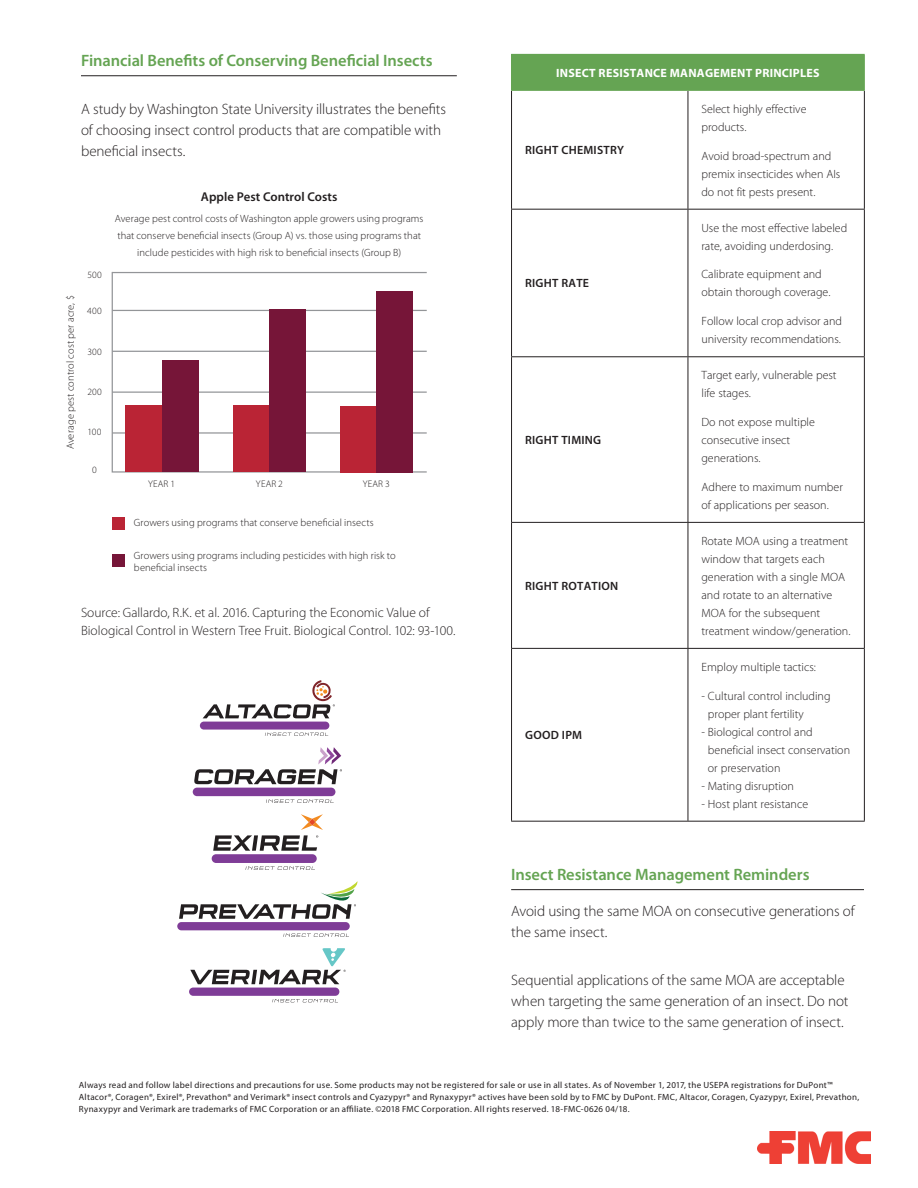
<style>
.page{position:relative;width:918px;height:1188px;background:#fff}
.page>*{position:absolute;margin:0;border:0;box-sizing:border-box;transform-origin:0 0}
.Green_subheaders_w_r{font:600 16.5px "Myriad Pro";letter-spacing:-.005em;color:#65a453}
.Green_subheaders_w_r-2{font:300 15px/21px "Myriad Pro";letter-spacing:-.005em;color:#231f20}
.Green_subheaders_w_r-3{font:300 13.5px/18px "Myriad Pro";color:#231f20}
.t1{font:600 12.75px "Myriad Pro";letter-spacing:.005em;color:#231f20}
.t2{font:300 12px/18px "Myriad Pro";color:#231f20}
.t3{font:600 12px "Myriad Pro";letter-spacing:.02em;color:#231f20}
.t4{font:700 12px "Myriad Pro";letter-spacing:.02em;color:#fff}
.t5{font:300 10.5px/16.8px "Myriad Pro";letter-spacing:.005em;color:#231f20;text-align:center}
.t6{font:300 9.6px "Myriad Pro";letter-spacing:.015em;color:#231f20}
.legal{font:9px/12px "Myriad Pro";letter-spacing:.035em;color:#231f20}
</style>
<div class="page">
<hr style="left:81px;top:75px;width:376px;height:1px;background:#231f20">
<hr style="left:511px;top:889px;width:353px;height:1px;background:#231f20">
<div style="left:512px;top:54px;width:352px;height:36px;background:#65a453"></div>
<hr style="left:511px;top:91px;width:1px;height:118px;background:#231f20">
<hr style="left:688px;top:91px;width:1px;height:118px;background:#231f20">
<hr style="left:864px;top:91px;width:1px;height:118px;background:#231f20">
<hr style="left:511px;top:209px;width:177px;height:1px;background:#231f20">
<hr style="left:511px;top:210px;width:1px;height:146px;background:#231f20">
<hr style="left:688px;top:209px;width:177px;height:1px;background:#231f20">
<hr style="left:688px;top:210px;width:1px;height:146px;background:#231f20">
<hr style="left:864px;top:210px;width:1px;height:146px;background:#231f20">
<hr style="left:511px;top:356px;width:177px;height:1px;background:#231f20">
<hr style="left:511px;top:357px;width:1px;height:165px;background:#231f20">
<hr style="left:688px;top:356px;width:177px;height:1px;background:#231f20">
<hr style="left:688px;top:357px;width:1px;height:165px;background:#231f20">
<hr style="left:864px;top:357px;width:1px;height:165px;background:#231f20">
<hr style="left:511px;top:522px;width:177px;height:1px;background:#231f20">
<hr style="left:511px;top:523px;width:1px;height:125px;background:#231f20">
<hr style="left:688px;top:522px;width:177px;height:1px;background:#231f20">
<hr style="left:688px;top:523px;width:1px;height:125px;background:#231f20">
<hr style="left:864px;top:523px;width:1px;height:125px;background:#231f20">
<hr style="left:511px;top:648px;width:177px;height:1px;background:#231f20">
<hr style="left:511px;top:649px;width:1px;height:172px;background:#231f20">
<hr style="left:688px;top:648px;width:177px;height:1px;background:#231f20">
<hr style="left:688px;top:649px;width:1px;height:172px;background:#231f20">
<hr style="left:864px;top:649px;width:1px;height:172px;background:#231f20">
<hr style="left:511px;top:821px;width:177px;height:1px;background:#231f20">
<hr style="left:688px;top:821px;width:177px;height:1px;background:#231f20">
<hr style="left:511px;top:54px;width:177px;height:1px;background:#65a453">
<hr style="left:511px;top:55px;width:1px;height:35px;background:#65a453">
<hr style="left:688px;top:54px;width:177px;height:1px;background:#65a453">
<hr style="left:864px;top:55px;width:1px;height:35px;background:#65a453">
<hr style="left:511px;top:90px;width:177px;height:1px;background:#65a453">
<hr style="left:688px;top:90px;width:177px;height:1px;background:#65a453">
<svg style="left:111px;top:271px;width:316px;height:202px"></svg>
<hr style="left:112px;top:432px;width:315px;height:2px;background:#939598">
<hr style="left:112px;top:392px;width:315px;height:1px;background:#939598">
<hr style="left:112px;top:351px;width:315px;height:1px;background:#939598">
<hr style="left:112px;top:310px;width:315px;height:1px;background:#939598">
<hr style="left:112px;top:272px;width:315px;height:1px;background:#939598">
<div style="left:125px;top:405px;width:37px;height:67px;background:#ba2435"></div>
<div style="left:233px;top:405px;width:37px;height:67px;background:#ba2435"></div>
<div style="left:340px;top:406px;width:36px;height:67px;background:#ba2435"></div>
<div style="left:162px;top:361px;width:36px;height:111px;background:#761538"></div>
<div style="left:270px;top:310px;width:36px;height:162px;background:#761538"></div>
<div style="left:376px;top:291px;width:37px;height:182px;background:#761538"></div>
<div style="left:112px;top:517px;width:13px;height:13px;background:#ba2435"></div>
<div style="left:112px;top:554px;width:13px;height:13px;background:#761538"></div>
<div style="left:200px;top:722px;width:129px;height:8px;background:#7f3c97;border-radius:4px"></div>
<svg style="left:265px;top:733px;width:63px;height:3px"></svg>
<svg style="left:203px;top:680px;width:132px;height:38px"></svg>
<div style="left:193px;top:788px;width:142px;height:8px;background:#7f3c97;border-radius:4px"></div>
<svg style="left:266px;top:799px;width:68px;height:4px"></svg>
<svg style="left:194px;top:747px;width:148px;height:37px"></svg>
<div style="left:212px;top:854px;width:105px;height:9px;background:#7f3c97;border-radius:4px"></div>
<svg style="left:246px;top:866px;width:69px;height:4px"></svg>
<svg style="left:213px;top:814px;width:110px;height:37px"></svg>
<div style="left:177px;top:922px;width:173px;height:8px;background:#7f3c97;border-radius:4px"></div>
<svg style="left:283px;top:934px;width:66px;height:3px"></svg>
<svg style="left:179px;top:881px;width:178px;height:38px"></svg>
<div style="left:189px;top:988px;width:150px;height:8px;background:#7f3c97;border-radius:4px"></div>
<svg style="left:272px;top:999px;width:64px;height:3px"></svg>
<svg style="left:190px;top:948px;width:156px;height:36px"></svg>
<img style="left:758px;top:1132px;width:113px;height:32px">
<p class="Green_subheaders_w_r" style="left:81px;top:50px;width:353px">Financial Benefits of Conserving Beneficial Insects</p>
<p class="Green_subheaders_w_r-2" style="left:81px;top:99px;width:367px">A study by Washington State University illustrates the benefits of choosing insect control products that are compatible with beneficial insects.</p>
<p class="t5" style="left:62px;top:449px;width:156px;rotate:-90deg">Average pest control cost per acre, $</p>
<p class="t6" style="left:87px;top:269px;width:16px">500</p>
<p class="t6" style="left:87px;top:305px;width:16px">400</p>
<p class="t6" style="left:87px;top:346px;width:16px">300</p>
<p class="t6" style="left:87px;top:386px;width:16px">200</p>
<p class="t6" style="left:88px;top:426px;width:15px">100</p>
<p class="t6" style="left:92px;top:464px;width:6px">0</p>
<p class="t1" style="left:201px;top:188px;width:138px">Apple Pest Control Costs</p>
<p class="t5" style="left:115px;top:210px;width:310px">Average pest control costs of Washington apple growers using programs that conserve beneficial insects (Group A) vs. those using programs that include pesticides with high risk to beneficial insects (Group B)</p>
<p class="t6" style="left:148px;top:478px;width:29px">YEAR 1</p>
<p class="t6" style="left:256px;top:478px;width:29px">YEAR 2</p>
<p class="t6" style="left:363px;top:478px;width:29px">YEAR 3</p>
<p class="t5" style="left:134px;top:514px;width:241px">Growers using programs that conserve beneficial insects</p>
<p class="t5" style="left:134px;top:549px;width:263px;line-height:11.7px;text-align:left">Growers using programs including pesticides with high risk to beneficial insects</p>
<p class="Green_subheaders_w_r-3" style="left:81px;top:603px;width:376px">Source: Gallardo, R.K. et al. 2016. Capturing the Economic Value of<br>Biological Control in Western Tree Fruit. Biological Control. 102: 93-100.</p>
<p class="t4" style="left:556px;top:65px;width:265px">INSECT RESISTANCE MANAGEMENT PRINCIPLES</p>
<p class="t3" style="left:525px;top:143px;width:100px">RIGHT CHEMISTRY</p>
<p class="t3" style="left:525px;top:276px;width:65px">RIGHT RATE</p>
<p class="t3" style="left:525px;top:432px;width:78px">RIGHT TIMING</p>
<p class="t3" style="left:525px;top:578px;width:95px">RIGHT ROTATION</p>
<p class="t3" style="left:525px;top:728px;width:59px">GOOD IPM</p>
<p class="t2" style="left:701px;top:100px;width:107px">Select highly effective products.</p>
<p class="t2" style="left:701px;top:147px;width:141px">Avoid broad-spectrum and premix insecticides when AIs do not fit pests present.</p>
<p class="t2" style="left:701px;top:219px;width:147px">Use the most effective labeled rate, avoiding underdosing.</p>
<p class="t2" style="left:701px;top:265px;width:131px">Calibrate equipment and obtain thorough coverage.</p>
<p class="t2" style="left:701px;top:312px;width:142px">Follow local crop advisor and university recommendations.</p>
<p class="t2" style="left:701px;top:366px;width:137px">Target early, vulnerable pest life stages.</p>
<p class="t2" style="left:701px;top:413px;width:115px">Do not expose multiple consecutive insect generations.</p>
<p class="t2" style="left:701px;top:478px;width:143px">Adhere to maximum number of applications per season.</p>
<p class="t2" style="left:701px;top:532px;width:151px">Rotate MOA using a treatment window that targets each generation with a single MOA and rotate to an alternative<br>MOA for the subsequent treatment window/generation.</p>
<p class="t2" style="left:701px;top:658px;width:116px">Employ multiple tactics:</p>
<p class="t2" style="left:708px;top:687px;width:124px;text-indent:-6px">- Cultural control including proper plant fertility</p>
<p class="t2" style="left:708px;top:723px;width:144px;text-indent:-6px">- Biological control and beneficial insect conservation or preservation</p>
<p class="t2" style="left:701px;top:777px;width:94px">- Mating disruption</p>
<p class="t2" style="left:701px;top:795px;width:108px">- Host plant resistance</p>
<p class="Green_subheaders_w_r" style="left:511px;top:864px;width:300px">Insect Resistance Management Reminders</p>
<p class="Green_subheaders_w_r-2" style="left:511px;top:901px;width:345px">Avoid using the same MOA on consecutive generations of the same insect.</p>
<p class="Green_subheaders_w_r-2" style="left:511px;top:970px;width:339px">Sequential applications of the same MOA are acceptable when targeting the same generation of an insect. Do not apply more than twice to the same generation of insect.</p>
<p class="legal" style="left:79px;top:1079px;width:782px">Always read and follow label directions and precautions for use. Some products may not be registered for sale or use in all states. As of November 1, 2017, the USEPA registrations for DuPont™<br>Altacor®, Coragen®, Exirel®, Prevathon® and Verimark® insect controls and Cyazypyr® and Rynaxypyr® actives have been sold by to FMC by DuPont. FMC, Altacor, Coragen, Cyazypyr, Exirel, Prevathon,<br>Rynaxypyr and Verimark are trademarks of FMC Corporation or an affiliate. ©2018 FMC Corporation. All rights reserved. 18-FMC-0626 04/18.</p>
</div>
